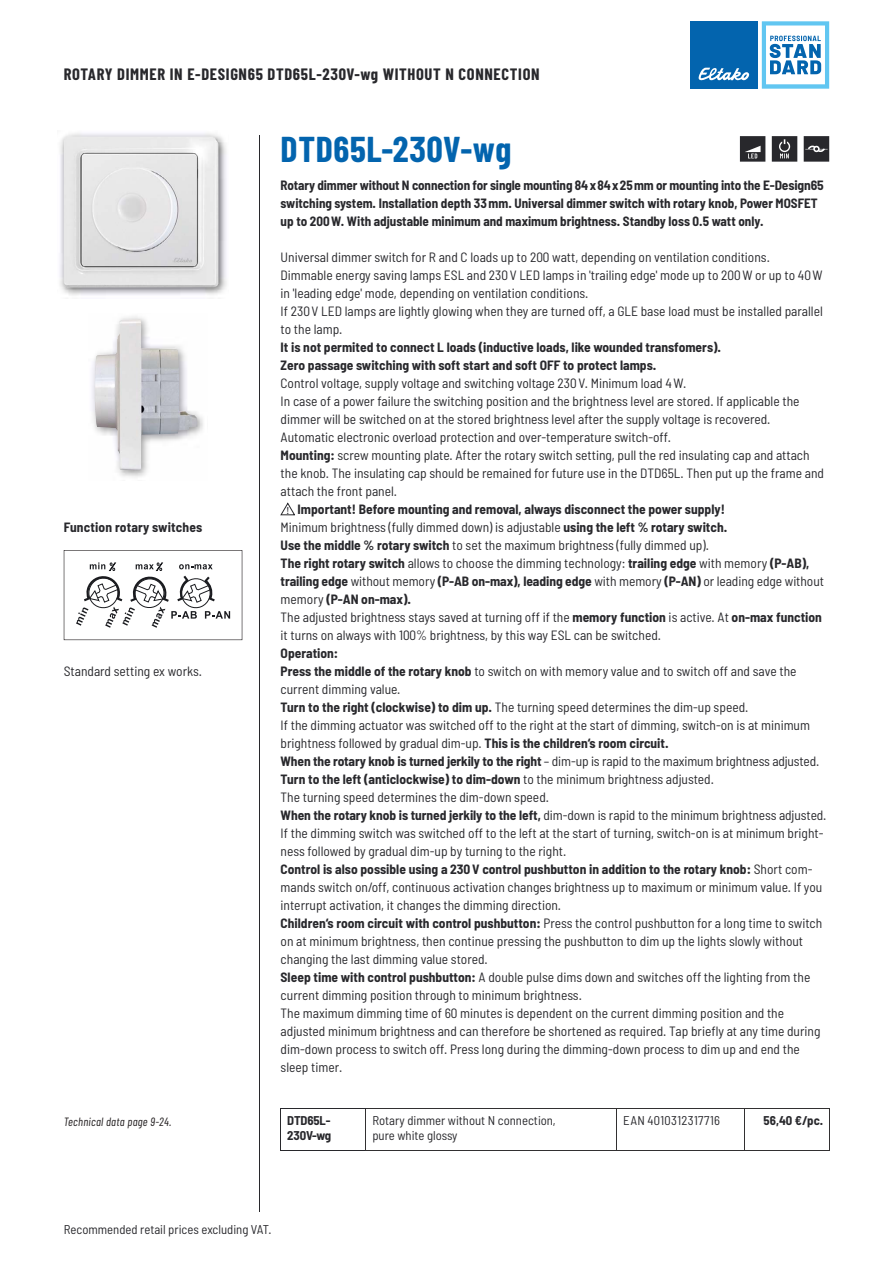
<style>
.page{position:relative;width:893px;height:1263px;background:#fff}
.page>*{position:absolute;margin:0;border:0;box-sizing:border-box;transform-origin:0 0}
.t1{font:700 36px "Barlow Condensed";letter-spacing:.015em;color:#0364ae}
.t2{font:700 16.5px "Barlow Condensed";letter-spacing:.04em;color:#28282c}
.t3{font:semi-condensed 13.5px/18px "Barlow";color:#28282c}
.t4{font:700 semi-condensed 13.5px/18px "Barlow";color:#28282c}
.t5{font:semi-condensed 12.75px/15px "Barlow";color:#28282c}
.t6{font:700 semi-condensed 12.75px/15px "Barlow";letter-spacing:-.01em;color:#28282c}
.t7{font:semi-condensed 12.75px "Barlow";letter-spacing:.03em;color:#28282c}
.t8{font:italic 12px "Barlow Condensed";letter-spacing:.02em;color:#231f20}
.s1{font-weight:700}
.s2{font-family:"Franklin Gothic";font-weight:400;font-stretch:normal;font-size:10.35px}
.s3{font-weight:400}
</style>
<div class="page">
<hr style="left:259px;top:136px;width:1px;height:1076px;background:#28282c">
<div style="left:690px;top:21px;width:68px;height:68px;background:#0364ae"></div>
<svg style="left:698px;top:68px;width:51px;height:13px"></svg>
<svg style="left:762px;top:21px;width:67px;height:68px"></svg>
<svg style="left:740px;top:136px;width:25px;height:26px"></svg>
<div style="left:746px;top:139px;width:13px;height:6px;background:#28282c"></div>
<svg style="left:772px;top:136px;width:25px;height:26px"></svg>
<svg style="left:804px;top:136px;width:25px;height:26px"></svg>
<svg style="left:281px;top:503px;width:14px;height:13px"></svg>
<hr style="left:281px;top:1108px;width:85px;height:1px;background:#28282c">
<hr style="left:281px;top:1109px;width:1px;height:42px;background:#28282c">
<hr style="left:281px;top:1151px;width:85px;height:1px;background:#28282c">
<hr style="left:744px;top:1108px;width:86px;height:1px;background:#323031">
<hr style="left:829px;top:1109px;width:1px;height:42px;background:#323031">
<hr style="left:366px;top:1151px;width:464px;height:1px;background:#323031">
<hr style="left:366px;top:1108px;width:251px;height:1px;background:#323031">
<hr style="left:366px;top:1109px;width:1px;height:42px;background:#323031">
<hr style="left:617px;top:1108px;width:127px;height:1px;background:#323031">
<hr style="left:616px;top:1109px;width:1px;height:42px;background:#323031">
<hr style="left:744px;top:1109px;width:1px;height:42px;background:#323031">
<svg style="left:64px;top:550px;width:178px;height:90px"></svg>
<img style="left:60px;top:133px;width:167px;height:162px">
<img style="left:63px;top:137px;width:156px;height:151px">
<img style="left:92px;top:316px;width:111px;height:161px">
<img style="left:95px;top:319px;width:46px;height:146px">
<p class="t2" style="left:64px;top:65px;width:477px">ROTARY DIMMER IN E-DESIGN65 DTD65L-230V-wg WITHOUT N CONNECTION</p>
<p class="t4" style="left:64px;top:520px;width:140px">Function rotary switches</p>
<p class="t3" style="left:64px;top:664px;width:140px">Standard setting ex works.</p>
<p class="t8" style="left:64px;top:1118px;width:109px">Technical data page 9-24.</p>
<h1 class="t1" style="left:281px;top:128px;width:232px">DTD65L-230V-wg</h1>
<p class="t4" style="left:281px;top:178px;width:545px">Rotary dimmer without N connection for single mounting 84 x 84 x 25 mm or mounting into the E-Design65 switching system. Installation depth 33 mm. Universal dimmer switch with rotary knob, Power MOSFET up to 200 W. With adjustable minimum and maximum brightness. Standby loss 0.5 watt only.</p>
<p class="t3" style="left:281px;top:250px;width:544px">Universal dimmer switch for R and C loads up to 200 watt, depending on ventilation conditions.<br>Dimmable energy saving lamps ESL and 230 V LED lamps in 'trailing edge' mode up to 200 W or up to 40 W in 'leading edge' mode, depending on ventilation conditions.<br>If 230 V LED lamps are lightly glowing when they are turned off, a GLE base load must be installed parallel to the lamp.</p>
<p class="t4" style="left:281px;top:340px;width:442px">It is not permited to connect L loads (inductive loads, like wounded transfomers).<br>Zero passage switching with soft start and soft OFF to protect lamps.</p>
<p class="t3" style="left:281px;top:376px;width:407px">Control voltage, supply voltage and switching voltage 230 V. Minimum load 4 W.</p>
<p class="t3" style="left:281px;top:394px;width:520px">In case of a power failure the switching position and the brightness level are stored. If applicable the</p>
<p class="t3" style="left:281px;top:412px;width:491px">dimmer will be switched on at the stored brightness level after the supply voltage is recovered.</p>
<p class="t3" style="left:281px;top:430px;width:392px">Automatic electronic overload protection and over-temperature switch-off.</p>
<p class="t3" style="left:281px;top:448px;width:530px"><span class="s1">Mounting:</span> screw mounting plate. After the rotary switch setting, pull the red insulating cap and attach</p>
<p class="t3" style="left:281px;top:466px;width:545px">the knob. The insulating cap should be remained for future use in the DTD65L. Then put up the frame and</p>
<p class="t3" style="left:281px;top:484px;width:118px">attach the front panel.</p>
<p class="t4" style="left:286px;top:502px;width:440px"><span class="s2">!</span> Important! Before mounting and removal, always disconnect the power supply!</p>
<p class="t3" style="left:281px;top:520px;width:448px">Minimum brightness (fully dimmed down) is adjustable <span class="s1">using the left % rotary switch.</span></p>
<p class="t3" style="left:281px;top:538px;width:430px"><span class="s1">Use the middle % rotary switch</span> to set the maximum brightness (fully dimmed up).</p>
<p class="t3" style="left:281px;top:556px;width:530px"><span class="s1">The right rotary switch</span> allows to choose the dimming technology: <span class="s1">trailing edge</span> with memory <span class="s1">(P-AB),</span></p>
<p class="t3" style="left:281px;top:574px;width:545px"><span class="s1">trailing edge</span> without memory <span class="s1">(P-AB on-max), leading edge</span> with memory <span class="s1">(P-AN)</span> or leading edge without</p>
<p class="t4" style="left:281px;top:592px;width:132px"><span class="s3">memory</span> (P-AN on-max).</p>
<p class="t3" style="left:281px;top:610px;width:543px">The adjusted brightness stays saved at turning off if the <span class="s1">memory function</span> is active. At <span class="s1">on-max function</span></p>
<p class="t3" style="left:281px;top:628px;width:382px">it turns on always with 100% brightness, by this way ESL can be switched.</p>
<p class="t3" style="left:281px;top:646px;width:547px"><span class="s1">Operation:<br>Press the middle of the rotary knob</span> to switch on with memory value and to switch off and save the current dimming value.<br><span class="s1">Turn to the right (clockwise) to dim up.</span> The turning speed determines the dim-up speed.<br>If the dimming actuator was switched off to the right at the start of dimming, switch-on is at minimum brightness followed by gradual dim-up. <span class="s1">This is the children‘s room circuit.<br>When the rotary knob is turned jerkily to the right</span> – dim-up is rapid to the maximum brightness adjusted.<br><span class="s1">Turn to the left (anticlockwise) to dim-down</span> to the minimum brightness adjusted.<br>The turning speed determines the dim-down speed.<br><span class="s1">When the rotary knob is turned jerkily to the left,</span> dim-down is rapid to the minimum brightness adjusted.<br>If the dimming switch was switched off to the left at the start of turning, switch-on is at minimum bright&shy;ness followed by gradual dim-up by turning to the right.<br><span class="s1">Control is also possible using a 230 V control pushbutton in addition to the rotary knob:</span> Short com&shy;mands switch on/off, continuous activation changes brightness up to maximum or minimum value. If you interrupt activation, it changes the dimming direction.<br><span class="s1">Children‘s room circuit with control pushbutton:</span> Press the control pushbutton for a long time to switch on at minimum brightness, then continue pressing the pushbutton to dim up the lights slowly without changing the last dimming value stored.<br><span class="s1">Sleep time with control pushbutton:</span> A double pulse dims down and switches off the lighting from the current dimming position through to minimum brightness.<br>The maximum dimming time of 60 minutes is dependent on the current dimming position and the adjusted minimum brightness and can therefore be shortened as required. Tap briefly at any time during dim-down process to switch off. Press long during the dimming-down process to dim up and end the sleep timer.</p>
<p class="t6" style="left:287px;top:1115px;width:46px">DTD65L-<br>230V-wg</p>
<p class="t5" style="left:372px;top:1115px;width:185px">Rotary dimmer without N connection, pure white glossy</p>
<p class="t7" style="left:623px;top:1116px;width:98px">EAN 4010312317716</p>
<p class="t6" style="left:763px;top:1115px;width:61px">56,40 €/pc.</p>
<p class="t5" style="left:64px;top:1224px;width:209px">Recommended retail prices excluding VAT.</p>
</div>
